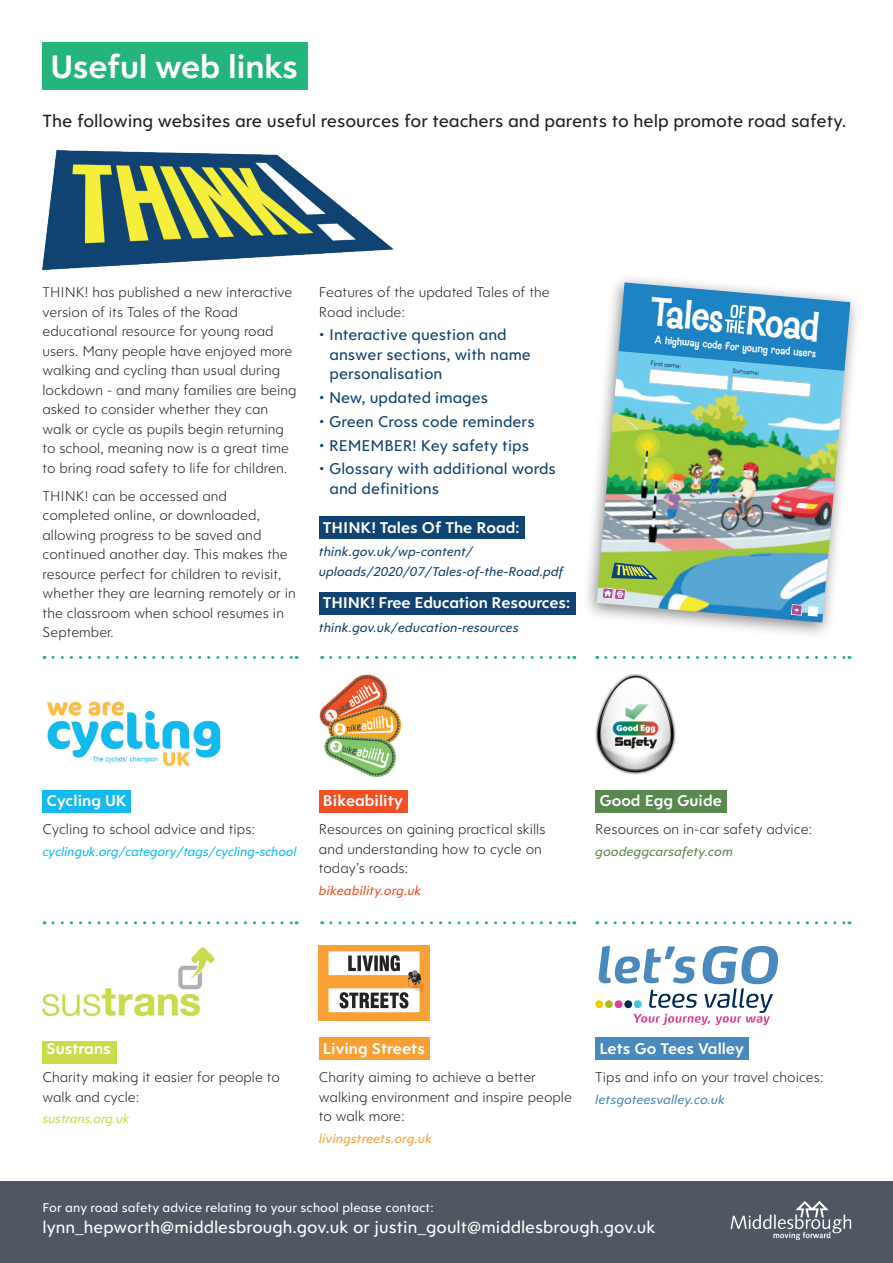
<style>
.page{position:relative;width:893px;height:1263px;background:#fff}
.page>*{position:absolute;margin:0;border:0;box-sizing:border-box;transform-origin:0 0}
.t1{font:35.55px "Baileywick JF Gothic";color:#fff}
.t2{font:34.5px "Clarika Pro Geo Dm";letter-spacing:-.01em;color:#fff}
.t3{font:500 18.75px "Clarika Pro Geo";letter-spacing:-.005em;color:#231f20}
.t4{font:500 18px "Clarika Pro Geo";color:#fff}
.t5{font:500 16.5px/19.5px "Clarika Pro Geo";color:#104371}
.t6{font:16.5px "Clarika Pro Geo Dm";color:#fff}
.t7{font:300 15px/19.5px "Clarika Pro Geo";color:#231f20}
.t8{font:italic 500 13.5px/19.5px "Clarika Pro Geo";color:#104371}
.t9{font:500 13.5px "Clarika Pro Geo";color:#fff}
.t10{font:italic 500 13.5px "Clarika Pro Geo";letter-spacing:-.015em;color:#14baee}
.t11{font:italic 500 13.5px "Clarika Pro Geo";color:#4a89be}
.t12{font:italic 500 13.5px "Clarika Pro Geo";color:#58884d}
.t13{font:italic 500 13.5px "Clarika Pro Geo";color:#f9a035}
.t14{font:italic 500 13.5px "Clarika Pro Geo";color:#f05023}
.t15{font:italic 500 13.5px "Clarika Pro Geo";letter-spacing:-.015em;color:#cadb4c}
.t16{font:9.45px "Baileywick JF Gothic";color:#fff}
.t17{font:6.15px "Tablet Gothic";color:#0f406a}
</style>
<div class="page">
<div style="left:43px;top:43px;width:265px;height:47px;background:#23b57b"></div>
<img style="left:43px;top:150px;width:350px;height:119px">
<div style="left:319px;top:516px;width:205px;height:22px;background:#104371"></div>
<div style="left:319px;top:592px;width:256px;height:23px;background:#104371"></div>
<div style="left:582px;top:273px;width:280px;height:367px;background:#231f20;opacity:.55"></div>
<img style="left:597px;top:287px;width:253px;height:336px">
<svg style="left:611px;top:562px;width:47px;height:17px"></svg>
<svg style="left:619px;top:282px;width:231px;height:115px;background:#5ba9d5"></svg>
<svg style="left:602px;top:587px;width:24px;height:13px"></svg>
<svg style="left:606px;top:921px;width:244px;height:3px"></svg>
<svg style="left:331px;top:921px;width:244px;height:3px"></svg>
<svg style="left:53px;top:921px;width:244px;height:3px"></svg>
<svg style="left:606px;top:656px;width:244px;height:3px"></svg>
<svg style="left:331px;top:656px;width:244px;height:3px"></svg>
<svg style="left:53px;top:656px;width:244px;height:3px"></svg>
<div style="left:0;top:1181px;width:893px;height:82px;background:#4f5763"></div>
<svg style="left:791px;top:604px;width:27px;height:13px"></svg>
<img style="left:319px;top:674px;width:83px;height:104px">
<img style="left:47px;top:701px;width:174px;height:66px">
<img style="left:595px;top:674px;width:81px;height:101px">
<div style="left:43px;top:790px;width:88px;height:23px;background:#14baee"></div>
<div style="left:319px;top:790px;width:89px;height:23px;background:#f05023"></div>
<div style="left:595px;top:790px;width:132px;height:23px;background:#58884d"></div>
<img style="left:43px;top:947px;width:172px;height:70px">
<img style="left:319px;top:946px;width:110px;height:74px">
<div style="left:595px;top:1000px;width:8px;height:8px;background:#f0cb02;border-radius:50%"></div>
<svg style="left:599px;top:946px;width:179px;height:79px"></svg>
<div style="left:43px;top:1041px;width:74px;height:22px;background:#cadb4c"></div>
<div style="left:319px;top:1037px;width:110px;height:22px;background:#f9a035"></div>
<div style="left:595px;top:1037px;width:153px;height:22px;background:#4a89be"></div>
<svg style="left:730px;top:1201px;width:121px;height:39px"></svg>
<p class="t2" style="left:51px;top:45px;width:249px">Useful web links</p>
<h4 class="t3" style="left:43px;top:109px;width:805px">The following websites are useful resources for teachers and parents to help promote road safety.</h4>
<p class="t7" style="left:43px;top:282px;width:256px">THINK! has published a new interactive version of its Tales of the Road educational resource for young road users. Many people have enjoyed more walking and cycling than usual during lockdown - and many families are being asked to consider whether they can walk or cycle as pupils begin returning to school, meaning now is a great time to bring road safety to life for children.</p>
<p class="t7" style="left:43px;top:486px;width:255px">THINK! can be accessed and completed online, or downloaded, allowing progress to be saved and continued another day. This makes the resource perfect for children to revisit, whether they are learning remotely or in the classroom when school resumes in<br>September.</p>
<p class="t7" style="left:319px;top:282px;width:232px">Features of the updated Tales of the<br>Road include:</p>
<p class="t5" style="left:319px;top:325px;width:189px">• Interactive question and</p>
<p class="t5" style="left:330px;top:344px;width:203px">answer sections, with name personalisation</p>
<p class="t5" style="left:319px;top:388px;width:171px">• New, updated images</p>
<p class="t5" style="left:319px;top:411px;width:217px">• Green Cross code reminders</p>
<p class="t5" style="left:319px;top:435px;width:212px">• REMEMBER! Key safety tips</p>
<p class="t5" style="left:319px;top:459px;width:239px">• Glossary with additional words</p>
<p class="t5" style="left:330px;top:478px;width:111px">and definitions</p>
<p class="t6" style="left:323px;top:517px;width:198px">THINK! Tales Of The Road:</p>
<p class="t8" style="left:319px;top:542px;width:246px">think.gov.uk/wp-content/ uploads/2020/07/Tales-of-the-Road.pdf</p>
<p class="t6" style="left:323px;top:592px;width:249px">THINK! Free Education Resources:</p>
<p class="t8" style="left:319px;top:617px;width:201px">think.gov.uk/education-resources</p>
<p class="t1" style="left:652px;top:288px;width:75px;rotate:5deg">Tales</p>
<p class="t16" style="left:655px;top:333px;width:163px;rotate:5deg">A highway code for young road users</p>
<p class="t1" style="left:748px;top:297px;width:76px;rotate:5deg">Road</p>
<p class="t17" style="left:651px;top:359px;width:32px;rotate:5deg">First name:</p>
<p class="t17" style="left:733px;top:366px;width:28px;rotate:5deg">Surname:</p>
<p class="t6" style="left:47px;top:790px;width:82px">Cycling UK</p>
<p class="t6" style="left:323px;top:790px;width:81px">Bikeability</p>
<p class="t6" style="left:599px;top:790px;width:124px">Good Egg Guide</p>
<p class="t7" style="left:43px;top:819px;width:214px">Cycling to school advice and tips:</p>
<p class="t7" style="left:319px;top:819px;width:228px">Resources on gaining practical skills</p>
<p class="t7" style="left:595px;top:819px;width:219px">Resources on in-car safety advice:</p>
<p class="t10" style="left:43px;top:843px;width:256px">cyclinguk.org/category/tags/cycling-school</p>
<p class="t7" style="left:319px;top:839px;width:224px">and understanding how to cycle on</p>
<p class="t12" style="left:595px;top:843px;width:139px">goodeggcarsafety.com</p>
<p class="t7" style="left:319px;top:858px;width:91px">today’s roads:</p>
<p class="t14" style="left:319px;top:882px;width:104px">bikeability.org.uk</p>
<p class="t6" style="left:47px;top:1038px;width:66px">Sustrans</p>
<p class="t6" style="left:323px;top:1038px;width:104px">Living Streets</p>
<p class="t6" style="left:599px;top:1038px;width:146px">Lets Go Tees Valley</p>
<p class="t7" style="left:43px;top:1067px;width:239px">Charity making it easier for people to</p>
<p class="t7" style="left:319px;top:1067px;width:218px">Charity aiming to achieve a better</p>
<p class="t7" style="left:595px;top:1067px;width:230px">Tips and info on your travel choices:</p>
<p class="t7" style="left:43px;top:1087px;width:98px">walk and cycle:</p>
<p class="t7" style="left:319px;top:1087px;width:255px">walking environment and inspire people</p>
<p class="t11" style="left:595px;top:1091px;width:131px">letsgoteesvalley.co.uk</p>
<p class="t15" style="left:43px;top:1110px;width:89px">sustrans.org.uk</p>
<p class="t7" style="left:319px;top:1106px;width:87px">to walk more:</p>
<p class="t13" style="left:319px;top:1130px;width:114px">livingstreets.org.uk</p>
<p class="t9" style="left:43px;top:1199px;width:393px">For any road safety advice relating to your school please contact:</p>
<p class="t4" style="left:43px;top:1216px;width:614px">lynn_hepworth@middlesbrough.gov.uk or justin_goult@middlesbrough.gov.uk</p>
</div>
